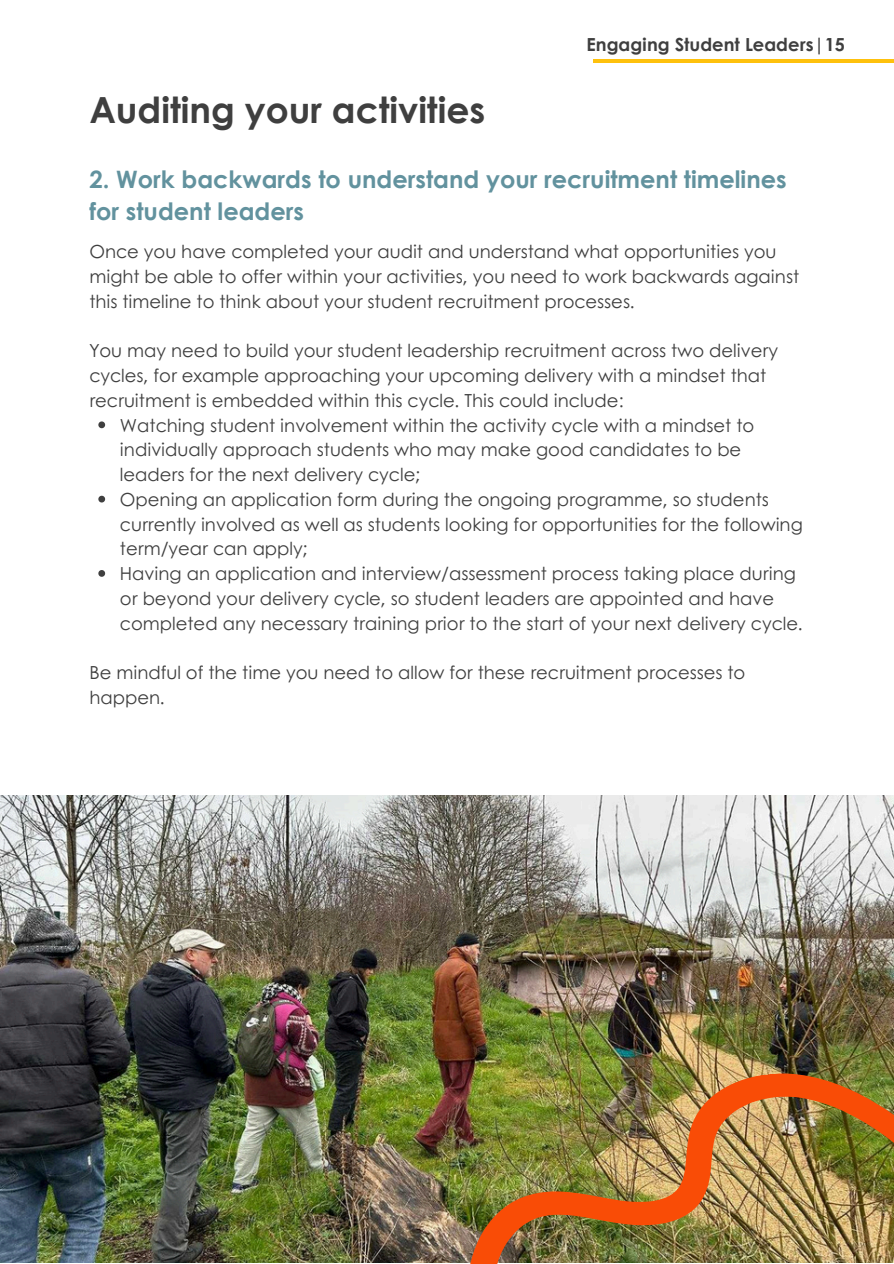
<style>
.page{position:relative;width:894px;height:1264px;background:#fff}
.page>*{position:absolute;margin:0;border:0;box-sizing:border-box;transform-origin:0 0}
.t1{font:700 36px "Century Gothic";color:#3f3f3f}
.t2{font:700 24px/32.7px "Century Gothic";color:#62929e}
.t3{font:18px/24.8px "Century Gothic";color:#3f3f3f}
.t4{font:700 18px "Century Gothic";color:#3f3f3f}
</style>
<div class="page">
<img style="left:0;top:795px;width:893px;height:467px">
<img style="left:442px;top:1058px;width:451px;height:205px">
<hr style="left:592px;top:59px;width:301px;height:3px;background:#fec10d">
<svg style="left:98px;top:421px;width:7px;height:7px"></svg>
<svg style="left:98px;top:496px;width:7px;height:6px"></svg>
<svg style="left:98px;top:570px;width:7px;height:7px"></svg>
<p class="t4" style="left:586px;top:31px;width:260px">Engaging Student Leaders|15</p>
<p class="t1" style="left:89px;top:87px;width:397px">Auditing your activities</p>
<p class="t2" style="left:89px;top:162px;width:698px">2. Work backwards to understand your recruitment timelines for student leaders</p>
<h3 class="t3" style="left:89px;top:238px;width:711px">Once you have completed your audit and understand what opportunities you might be able to offer within your activities, you need to work backwards against this timeline to think about your student recruitment processes.</h3>
<p class="t3" style="left:89px;top:337px;width:690px">You may need to build your student leadership recruitment across two delivery cycles, for example approaching your upcoming delivery with a mindset that recruitment is embedded within this cycle. This could include:</p>
<h1 class="t3" style="left:120px;top:412px;width:635px">Watching student involvement within the activity cycle with a mindset to individually approach students who may make good candidates to be leaders for the next delivery cycle;</h1>
<h2 class="t3" style="left:120px;top:486px;width:684px">Opening an application form during the ongoing programme, so students currently involved as well as students looking for opportunities for the following term/year can apply;</h2>
<p class="t3" style="left:120px;top:560px;width:684px">Having an application and interview/assessment process taking place during or beyond your delivery cycle, so student leaders are appointed and have completed any necessary training prior to the start of your next delivery cycle.</p>
<p class="t3" style="left:89px;top:659px;width:657px">Be mindful of the time you need to allow for these recruitment processes to happen.</p>
</div>
